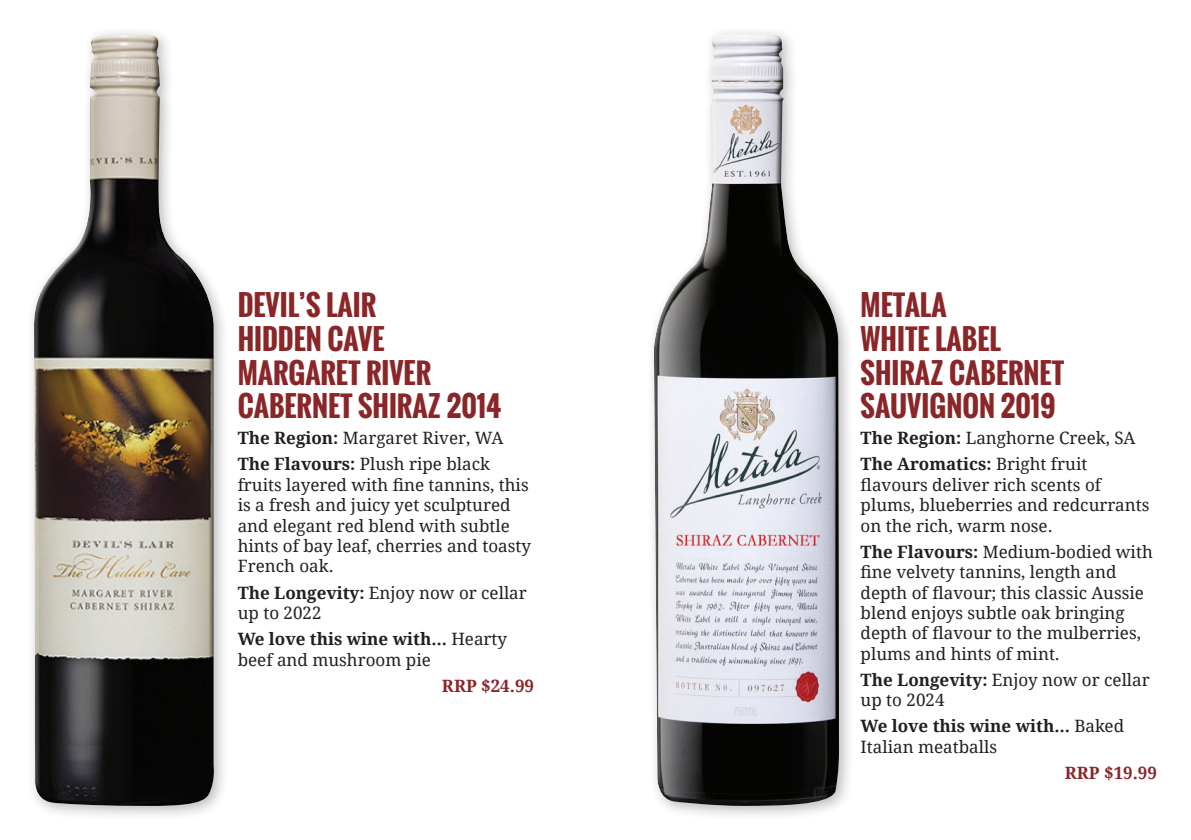
<style>
.page{position:relative;width:1191px;height:840px;background:#fff}
.page>*{position:absolute;margin:0;border:0;box-sizing:border-box;transform-origin:0 0}
.t1{font:700 28px/33.6px "Oswald";color:#8a2528}
.t2{font:17px/20.4px "Droid Serif";color:#231f20}
.t3{font:700 17px "Droid Serif";color:#8a2528}
.s1{font-weight:700}
</style>
<div class="page">
<div style="left:646px;top:26px;width:208px;height:795px;background:#231f20;opacity:.3"></div>
<div style="left:653px;top:31px;width:176px;height:763px;background:#fff;opacity:.75"></div>
<div style="left:656px;top:35px;width:185px;height:770px;background:#231f20;opacity:.75"></div>
<div style="left:26px;top:26px;width:204px;height:795px;background:#231f20;opacity:.3"></div>
<div style="left:33px;top:35px;width:184px;height:770px;background:#231f20;opacity:.75"></div>
<p class="t1" style="left:238px;top:288px;width:265px">DEVIL’S LAIR<br>HIDDEN CAVE<br>MARGARET RIVER<br>CABERNET SHIRAZ 2014</p>
<p class="t2" style="left:238px;top:427px;width:267px"><span class="s1">The Region:</span> Margaret River, WA</p>
<p class="t2" style="left:238px;top:453px;width:295px"><span class="s1">The Flavours:</span> Plush ripe black fruits layered with fine tannins, this is a fresh and juicy yet sculptured and elegant red blend with subtle hints of bay leaf, cherries and toasty<br>French oak.</p>
<p class="t2" style="left:238px;top:581px;width:291px"><span class="s1">The Longevity:</span> Enjoy now or cellar up to 2022</p>
<p class="t2" style="left:238px;top:628px;width:271px"><span class="s1">We love this wine with…</span> Hearty beef and mushroom pie</p>
<p class="t3" style="left:442px;top:673px;width:93px">RRP $24.99</p>
<p class="t1" style="left:860px;top:288px;width:205px">METALA<br>WHITE LABEL<br>SHIRAZ CABERNET<br>SAUVIGNON 2019</p>
<p class="t2" style="left:860px;top:427px;width:276px"><span class="s1">The Region:</span> Langhorne Creek, SA</p>
<p class="t2" style="left:860px;top:453px;width:290px"><span class="s1">The Aromatics:</span> Bright fruit flavours deliver rich scents of plums, blueberries and redcurrants on the rich, warm nose.</p>
<p class="t2" style="left:860px;top:540px;width:294px"><span class="s1">The Flavours:</span> Medium-bodied with fine velvety tannins, length and depth of flavour; this classic Aussie blend enjoys subtle oak bringing depth of flavour to the mulberries, plums and hints of mint.</p>
<p class="t2" style="left:860px;top:668px;width:291px"><span class="s1">The Longevity:</span> Enjoy now or cellar up to 2024</p>
<p class="t2" style="left:860px;top:715px;width:265px"><span class="s1">We love this wine with…</span> Baked<br>Italian meatballs</p>
<p class="t3" style="left:1065px;top:760px;width:93px">RRP $19.99</p>
</div>
